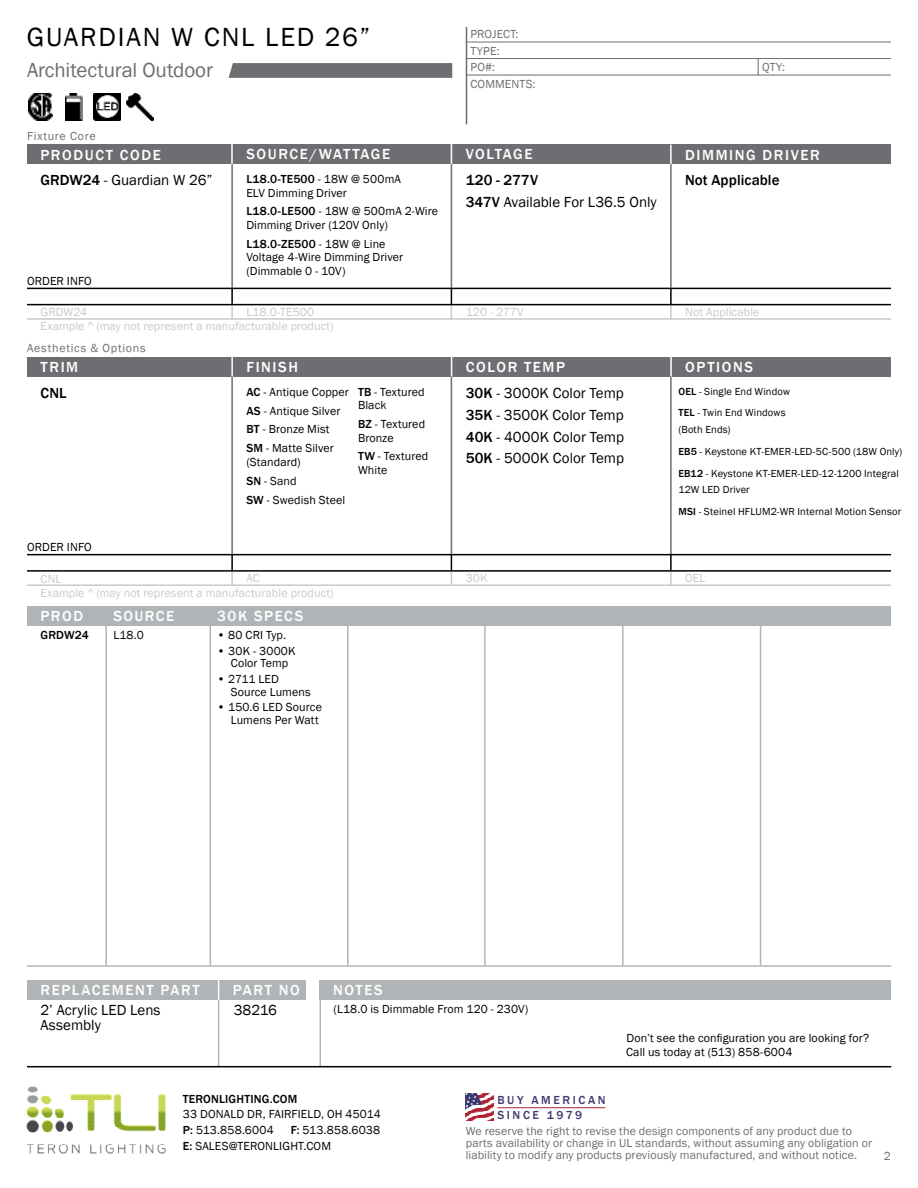
<style>
.page{position:relative;width:918px;height:1188px;background:#fff}
.page>*{position:absolute;margin:0;border:0;box-sizing:border-box;transform-origin:0 0}
.t1{font:27px "Franklin Gothic";letter-spacing:.065em;color:#000}
.t2{font:21px "Franklin Gothic";letter-spacing:-.005em;color:#6d6e71}
.t3{font:15px/21.9px "Franklin Gothic";color:#000}
.t4{font:500 15px "Franklin Gothic";letter-spacing:.105em;color:#fff}
.t5{font:500 15px "Franklin Gothic";letter-spacing:.005em;color:#000}
.t6{font:12px/13.5px "Franklin Gothic";letter-spacing:.01em;color:#000}
.t7{font:12px/12px "Franklin Gothic";letter-spacing:.01em;color:#6d6e71}
.t8{font:12px "Franklin Gothic";letter-spacing:.01em;color:#c8c9cb}
.t9{font:500 12px "Franklin Gothic";letter-spacing:.015em;color:#000}
.t10{font:500 12px/15px "Franklin Gothic";letter-spacing:.215em;color:#3d3b6e}
.t11{font:12px "Franklin Gothic";letter-spacing:.065em;color:#6d6e71}
.t12{font:12px "Franklin Gothic";letter-spacing:.06em;color:#6d6e71}
.t13{font:10.5px/21.9px "Franklin Gothic";letter-spacing:.015em;color:#000}
.s1{font-weight:500}
</style>
<div class="page">
<hr style="left:218px;top:997px;width:1px;height:70px;background:#b1b4b6">
<hr style="left:231px;top:370px;width:2px;height:185px;background:#6d6e71">
<hr style="left:670px;top:370px;width:2px;height:185px;background:#6d6e71">
<hr style="left:451px;top:370px;width:1px;height:185px;background:#6d6e71">
<hr style="left:231px;top:158px;width:2px;height:130px;background:#6d6e71">
<hr style="left:670px;top:158px;width:2px;height:130px;background:#6d6e71">
<hr style="left:451px;top:158px;width:1px;height:130px;background:#6d6e71">
<div style="left:27px;top:145px;width:864px;height:19px;background:#6d6e71"></div>
<hr style="left:466px;top:27px;width:1px;height:97px;background:#6d6e71">
<hr style="left:466px;top:42px;width:425px;height:1px;background:#6d6e71">
<hr style="left:466px;top:58px;width:425px;height:1px;background:#6d6e71">
<hr style="left:466px;top:75px;width:425px;height:1px;background:#6d6e71">
<hr style="left:231px;top:141px;width:2px;height:23px;background:#fff">
<svg style="left:670px;top:145px;width:2px;height:19px"></svg>
<svg style="left:451px;top:145px;width:1px;height:19px"></svg>
<div style="left:27px;top:357px;width:864px;height:20px;background:#6d6e71"></div>
<div style="left:27px;top:606px;width:864px;height:20px;background:#b1b4b6"></div>
<hr style="left:231px;top:351px;width:2px;height:26px;background:#fff">
<hr style="left:670px;top:354px;width:2px;height:23px;background:#fff">
<svg style="left:451px;top:357px;width:1px;height:20px"></svg>
<div style="left:27px;top:980px;width:279px;height:20px;background:#b1b4b6"></div>
<div style="left:320px;top:980px;width:571px;height:20px;background:#b1b4b6"></div>
<svg style="left:758px;top:59px;width:1px;height:16px"></svg>
<svg style="left:670px;top:289px;width:2px;height:29px"></svg>
<svg style="left:451px;top:289px;width:1px;height:29px"></svg>
<svg style="left:231px;top:289px;width:2px;height:29px"></svg>
<hr style="left:27px;top:288px;width:864px;height:1px;background:#000">
<hr style="left:27px;top:304px;width:864px;height:1px;background:#000">
<hr style="left:27px;top:318px;width:864px;height:2px;background:#c8c9cb">
<svg style="left:670px;top:555px;width:2px;height:29px"></svg>
<svg style="left:451px;top:555px;width:1px;height:29px"></svg>
<svg style="left:231px;top:555px;width:2px;height:29px"></svg>
<hr style="left:27px;top:554px;width:864px;height:1px;background:#000">
<hr style="left:27px;top:570px;width:864px;height:2px;background:#000">
<hr style="left:27px;top:584px;width:864px;height:2px;background:#c8c9cb">
<hr style="left:105px;top:610px;width:2px;height:355px;background:#b1b4b6">
<hr style="left:622px;top:610px;width:2px;height:355px;background:#b1b4b6">
<hr style="left:760px;top:610px;width:1px;height:355px;background:#b1b4b6">
<hr style="left:210px;top:610px;width:1px;height:355px;background:#b1b4b6">
<hr style="left:347px;top:610px;width:2px;height:355px;background:#b1b4b6">
<hr style="left:484px;top:610px;width:2px;height:355px;background:#b1b4b6">
<hr style="left:27px;top:965px;width:864px;height:2px;background:#b1b4b6">
<svg style="left:218px;top:980px;width:1px;height:20px"></svg>
<hr style="left:320px;top:997px;width:1px;height:70px;background:#b1b4b6">
<img style="left:66px;top:93px;width:17px;height:27px">
<img style="left:93px;top:93px;width:27px;height:27px">
<img style="left:28px;top:93px;width:24px;height:27px">
<img style="left:126px;top:93px;width:27px;height:27px">
<svg style="left:229px;top:63px;width:223px;height:15px;background:#6f7073"></svg>
<hr style="left:27px;top:1066px;width:864px;height:1px;background:#000">
<img style="left:26px;top:1086px;width:140px;height:68px">
<img style="left:466px;top:1093px;width:28px;height:28px">
<hr style="left:497px;top:1107px;width:108px;height:1px;background:#b22335">
<h1 class="t1" style="left:27px;top:20px;width:345px">GUARDIAN W CNL LED 26”</h1>
<h2 class="t2" style="left:27px;top:57px;width:187px">Architectural Outdoor</h2>
<p class="t12" style="left:27px;top:129px;width:70px">Fixture Core</p>
<p class="t7" style="left:470px;top:26px;width:50px;line-height:16.4px">PROJECT:<br>TYPE:</p>
<p class="t7" style="left:470px;top:78px;width:67px">COMMENTS:</p>
<p class="t7" style="left:470px;top:61px;width:26px">PO#:</p>
<p class="t7" style="left:762px;top:61px;width:24px">QTY:</p>
<p class="t4" style="left:40px;top:146px;width:122px">PRODUCT CODE</p>
<p class="t4" style="left:246px;top:145px;width:145px">SOURCE/WATTAGE</p>
<p class="t4" style="left:466px;top:145px;width:68px">VOLTAGE</p>
<p class="t4" style="left:685px;top:146px;width:136px">DIMMING DRIVER</p>
<p class="t3" style="left:40px;top:170px;width:173px"><span class="s1">GRDW24</span> - Guardian W 26”</p>
<p class="t6" style="left:246px;top:173px;width:156px"><span class="s1">L18.0-TE500</span> - 18W @ 500mA<br>ELV Dimming Driver</p>
<p class="t6" style="left:246px;top:205px;width:193px"><span class="s1">L18.0-LE500</span> - 18W @ 500mA 2-Wire<br>Dimming Driver (120V Only)</p>
<p class="t6" style="left:246px;top:237px;width:158px"><span class="s1">L18.0-ZE500</span> - 18W @ Line<br>Voltage 4-Wire Dimming Driver (Dimmable 0 - 10V)</p>
<p class="t6" style="left:27px;top:275px;width:66px">ORDER INFO</p>
<p class="t3" style="left:466px;top:170px;width:193px"><span class="s1">120 - 277V<br>347V</span> Available For L36.5 Only</p>
<p class="t8" style="left:41px;top:305px;width:48px">GRDW24</p>
<p class="t8" style="left:246px;top:305px;width:69px">L18.0-TE500</p>
<p class="t8" style="left:466px;top:305px;width:59px">120 - 277V</p>
<p class="t8" style="left:40px;top:319px;width:295px">Example ^ (may not represent a manufacturable product)</p>
<p class="t11" style="left:27px;top:341px;width:120px">Aesthetics &amp; Options</p>
<p class="t5" style="left:685px;top:171px;width:96px">Not Applicable</p>
<p class="t8" style="left:685px;top:305px;width:76px">Not Applicable</p>
<p class="t4" style="left:41px;top:358px;width:39px">TRIM</p>
<p class="t4" style="left:247px;top:358px;width:53px">FINISH</p>
<p class="t4" style="left:466px;top:358px;width:101px">COLOR TEMP</p>
<p class="t4" style="left:685px;top:358px;width:69px">OPTIONS</p>
<p class="t5" style="left:40px;top:383px;width:28px">CNL</p>
<p class="t6" style="left:27px;top:540px;width:66px">ORDER INFO</p>
<p class="t8" style="left:40px;top:571px;width:23px">CNL</p>
<p class="t6" style="left:246px;top:382px;width:104px;line-height:18.9px"><span class="s1">AC</span> - Antique Copper<br><span class="s1">AS</span> - Antique Silver<br><span class="s1">BT</span> - Bronze Mist<br><span class="s1">SM</span> - Matte Silver</p>
<p class="t6" style="left:246px;top:453px;width:100px;line-height:18.9px">(Standard)<br><span class="s1">SN</span> - Sand<br><span class="s1">SW</span> - Swedish Steel</p>
<p class="t6" style="left:358px;top:385px;width:68px"><span class="s1">TB</span> - Textured<br>Black</p>
<p class="t6" style="left:358px;top:418px;width:69px"><span class="s1">BZ</span> - Textured<br>Bronze</p>
<p class="t6" style="left:358px;top:450px;width:72px"><span class="s1">TW</span> - Textured<br>White</p>
<p class="t3" style="left:466px;top:382px;width:160px;text-align:justify"><span class="s1">30K</span> - 3000K Color Temp <span class="s1">35K</span> - 3500K Color Temp <span class="s1">40K</span> - 4000K Color Temp <span class="s1">50K</span> - 5000K Color Temp</p>
<p class="t8" style="left:246px;top:571px;width:15px">AC</p>
<p class="t8" style="left:466px;top:571px;width:23px">30K</p>
<p class="t8" style="left:40px;top:585px;width:295px">Example ^ (may not represent a manufacturable product)</p>
<p class="t4" style="left:40px;top:606px;width:44px">PROD</p>
<p class="t4" style="left:113px;top:606px;width:62px">SOURCE</p>
<p class="t4" style="left:217px;top:606px;width:88px">30K SPECS</p>
<p class="t9" style="left:40px;top:628px;width:50px">GRDW24</p>
<p class="t6" style="left:113px;top:629px;width:32px">L18.0</p>
<p class="t6" style="left:217px;top:629px;width:70px">• 80 CRI Typ.</p>
<p class="t6" style="left:217px;top:645px;width:80px;line-height:12.8px;text-align:center">• 30K - 3000K<br>Color Temp</p>
<p class="t6" style="left:231px;top:673px;width:81px;line-height:12.8px;text-indent:-13px">• 2711 LED<br>Source Lumens</p>
<p class="t6" style="left:217px;top:701px;width:106px;line-height:12.8px;text-align:right">• 150.6 LED Source<br>Lumens Per Watt</p>
<p class="t13" style="left:678px;top:380px;width:113px"><span class="s1">OEL</span> - Single End Window<br><span class="s1">TEL</span> - Twin End Windows</p>
<p class="t13" style="left:678px;top:419px;width:225px">(Both Ends)<br><span class="s1">EB5</span> - Keystone KT-EMER-LED-5C-500 (18W Only)<br><span class="s1">EB12</span> - Keystone KT-EMER-LED-12-1200 Integral</p>
<p class="t13" style="left:678px;top:479px;width:224px">12W LED Driver<br><span class="s1">MSI</span> - Steinel HFLUM2-WR Internal Motion Sensor</p>
<p class="t8" style="left:685px;top:571px;width:22px">OEL</p>
<p class="t4" style="left:40px;top:981px;width:161px">REPLACEMENT PART</p>
<p class="t4" style="left:233px;top:981px;width:69px">PART NO</p>
<p class="t4" style="left:333px;top:981px;width:51px">NOTES</p>
<p class="t3" style="left:40px;top:1000px;width:122px">2’ Acrylic LED Lens</p>
<p class="t6" style="left:334px;top:1003px;width:196px">(L18.0 is Dimmable From 120 - 230V)</p>
<p class="t3" style="left:40px;top:1015px;width:62px">Assembly</p>
<p class="t3" style="left:234px;top:1000px;width:45px">38216</p>
<p class="t6" style="left:626px;top:1032px;width:245px">Don’t see the configuration you are looking for?<br>Call us today at (513) 858-6004</p>
<p class="t9" style="left:183px;top:1091px;width:116px">TERONLIGHTING.COM</p>
<p class="t6" style="left:183px;top:1107px;width:200px;line-height:15.8px">33 DONALD DR, FAIRFIELD, OH 45014<br><span class="s1">P:</span> 513.858.6004</p>
<p class="t10" style="left:497px;top:1093px;width:110px">BUY AMERICAN<br>SINCE 1979</p>
<p class="t6" style="left:183px;top:1123px;width:199px;line-height:15.8px;text-indent:108px"><span class="s1">F:</span> 513.858.6038<br><span class="s1">E:</span> SALES@TERONLIGHT.COM</p>
<p class="t7" style="left:466px;top:1125px;width:408px">We reserve the right to revise the design components of any product due to parts availability or change in UL standards, without assuming any obligation or liability to modify any products previously manufactured, and without notice.</p>
<p class="t7" style="left:884px;top:1150px;width:9px">2</p>
</div>
